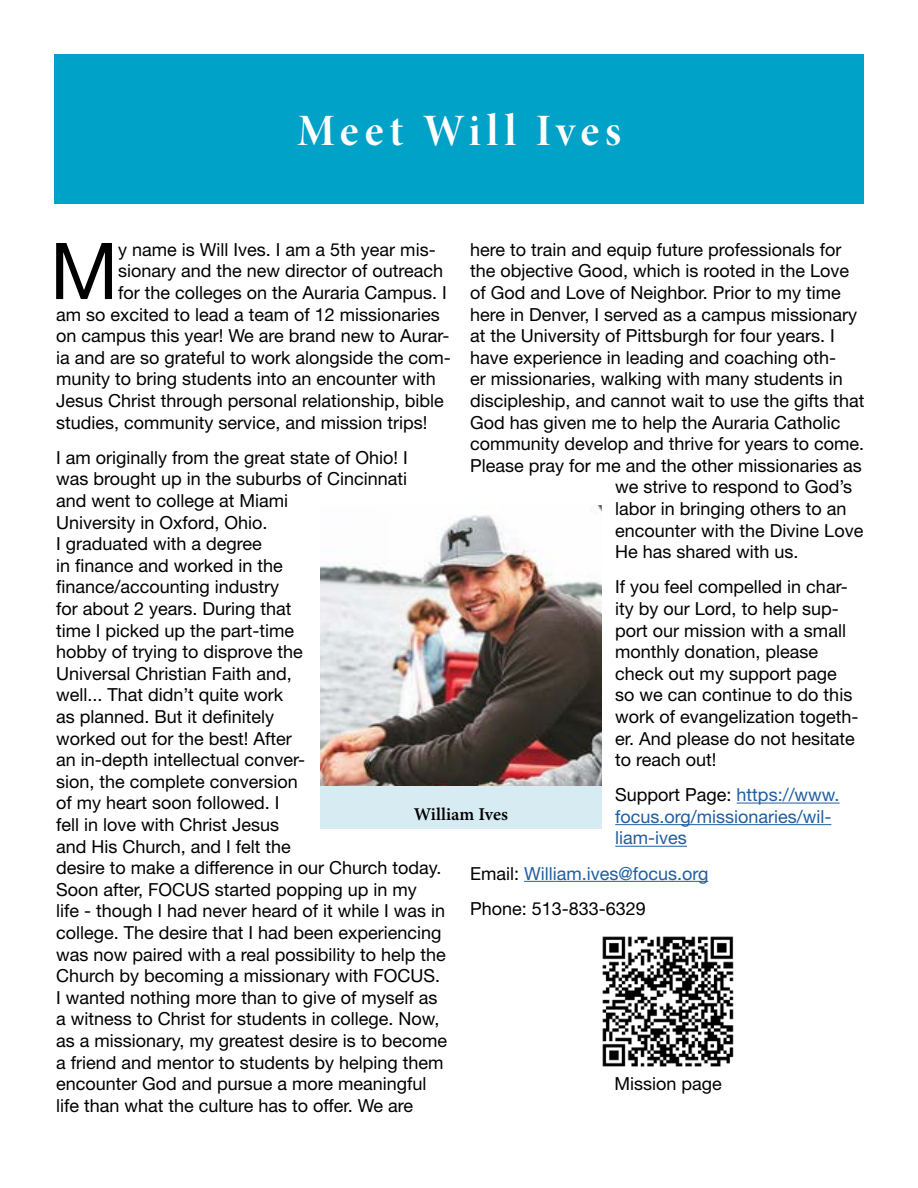
<style>
.page{position:relative;width:918px;height:1188px;background:#fff}
.page>*{position:absolute;margin:0;border:0;box-sizing:border-box;transform-origin:0 0}
.t1{font:78.45px "Helvetica Neue LT Std";color:#000}
.t2{font:45px "Minion Pro Bold Disp";letter-spacing:.13em;color:#fff}
.t3{font:18px/21.6px "Helvetica Neue LT Std";color:#000}
.t4{font:18px/21.6px "Helvetica Neue LT Std";color:#215e9e}
.t5{font:18px "Minion Variable Concept";color:#000}
.s1{color:#000}
.s2{color:#215e9e}
</style>
<div class="page">
<hr style="left:737px;top:803px;width:103px;height:1px;background:#215e9e">
<hr style="left:615px;top:824px;width:216px;height:1px;background:#215e9e">
<hr style="left:615px;top:846px;width:72px;height:1px;background:#215e9e">
<hr style="left:524px;top:881px;width:184px;height:1px;background:#215e9e">
<div style="left:54px;top:54px;width:810px;height:149px;background:#00a2c7"></div>
<img style="left:602px;top:936px;width:132px;height:131px">
<img style="left:321px;top:505px;width:281px;height:282px">
<div style="left:321px;top:787px;width:281px;height:42px;background:#d7ebf2"></div>
<h2 class="t2" style="left:297px;top:104px;width:325px">Meet Will Ives</h2>
<p class="t3" style="left:470px;top:238px;width:373px">here to train and equip future professionals for</p>
<p class="t3" style="left:470px;top:260px;width:381px">the objective Good, which is rooted in the Love</p>
<p class="t3" style="left:470px;top:282px;width:372px">of God and Love of Neighbor. Prior to my time</p>
<p class="t3" style="left:470px;top:303px;width:389px">here in Denver, I served as a campus missionary</p>
<p class="t3" style="left:470px;top:325px;width:366px">at the University of Pittsburgh for four years. I</p>
<p class="t3" style="left:470px;top:346px;width:368px">have experience in leading and coaching oth-</p>
<p class="t3" style="left:470px;top:368px;width:374px">er missionaries, walking with many students in</p>
<p class="t3" style="left:470px;top:390px;width:396px">discipleship, and cannot wait to use the gifts that</p>
<p class="t3" style="left:470px;top:411px;width:372px">God has given me to help the Auraria Catholic</p>
<p class="t3" style="left:470px;top:433px;width:396px">community develop and thrive for years to come.</p>
<p class="t3" style="left:470px;top:454px;width:393px">Please pray for me and the other missionaries as</p>
<p class="t3" style="left:615px;top:476px;width:239px">we strive to respond to God’s</p>
<p class="t3" style="left:615px;top:498px;width:233px">labor in bringing others to an</p>
<p class="t3" style="left:615px;top:519px;width:250px">encounter with the Divine Love</p>
<p class="t3" style="left:615px;top:541px;width:185px">He has shared with us.</p>
<p class="t3" style="left:615px;top:576px;width:245px">If you feel compelled in char&shy;ity by our Lord, to help sup&shy;port our mission with a small monthly donation, please check out my support page so we can continue to do this work of evangelization togeth&shy;er. And please do not hesitate to reach out!</p>
<p class="t4" style="left:615px;top:784px;width:226px"><span class="s1">Support Page:</span> https://www. focus.org/missionaries/wil&shy;liam-ives</p>
<p class="t3" style="left:470px;top:855px;width:240px;line-height:35.1px">Email: <span class="s2">William.ives@focus.org<br></span>Phone: 513-833-6329</p>
<h1 class="t1" style="left:50px;top:224px;width:70px">M</h1>
<p class="t3" style="left:118px;top:238px;width:319px">y name is Will Ives. I am a 5th year mis-</p>
<p class="t3" style="left:118px;top:260px;width:327px">sionary and the new director of outreach</p>
<p class="t3" style="left:118px;top:282px;width:330px">for the colleges on the Auraria Campus. I</p>
<p class="t3" style="left:56px;top:303px;width:385px">am so excited to lead a team of 12 missionaries</p>
<p class="t3" style="left:56px;top:325px;width:395px">on campus this year! We are brand new to Aurar-</p>
<p class="t3" style="left:56px;top:346px;width:396px">ia and are so grateful to work alongside the com-</p>
<p class="t3" style="left:56px;top:368px;width:381px">munity to bring students into an encounter with</p>
<p class="t3" style="left:56px;top:390px;width:389px">Jesus Christ through personal relationship, bible</p>
<p class="t3" style="left:56px;top:411px;width:373px">studies, community service, and mission trips!</p>
<p class="t3" style="left:56px;top:446px;width:393px">I am originally from the great state of Ohio! I<br>was brought up in the suburbs of Cincinnati<br>and went to college at Miami<br>University in Oxford, Ohio.<br>I graduated with a degree<br>in finance and worked in the<br>finance/accounting industry<br>for about 2 years. During that<br>time I picked up the part-time<br>hobby of trying to disprove the<br>Universal Christian Faith and,<br>well... That didn’t quite work<br>as planned. But it definitely<br>worked out for the best! After<br>an in-depth intellectual conver-<br>sion, the complete conversion<br>of my heart soon followed. I<br>fell in love with Christ Jesus<br>and His Church, and I felt the<br>desire to make a difference in our Church today.<br>Soon after, FOCUS started popping up in my<br>life - though I had never heard of it while I was in college. The desire that I had been experiencing was now paired with a real possibility to help the Church by becoming a missionary with FOCUS.<br>I wanted nothing more than to give of myself as a witness to Christ for students in college. Now, as a missionary, my greatest desire is to become a friend and mentor to students by helping them encounter God and pursue a more meaningful life than what the culture has to offer. We are</p>
<p class="t5" style="left:414px;top:802px;width:96px">William Ives</p>
<p class="t3" style="left:614px;top:1073px;width:109px">Mission page</p>
</div>
